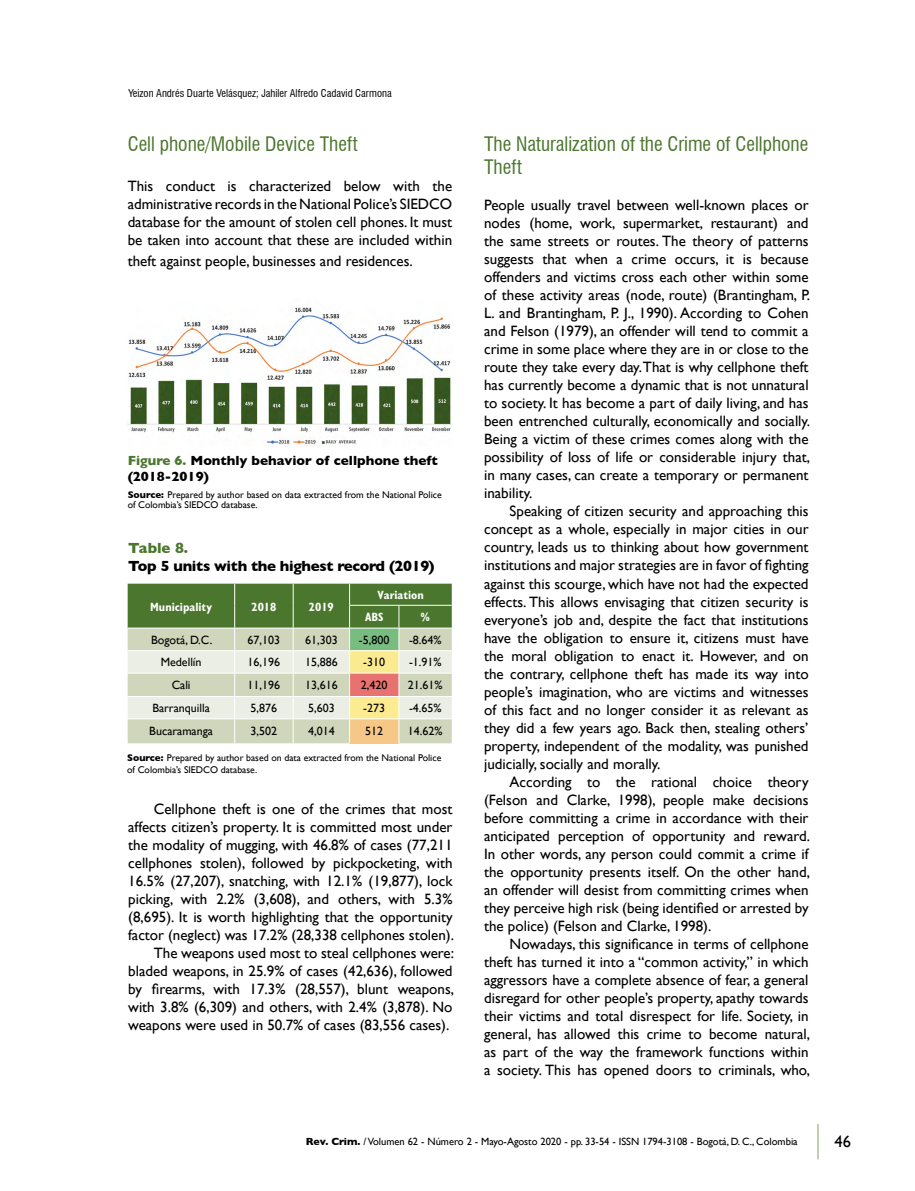
<style>
.page{position:relative;width:915px;height:1191px;background:#fff}
.page>*{position:absolute;margin:0;border:0;box-sizing:border-box;transform-origin:0 0}
.t1{font:condensed 19.5px/23.4px "Swiss 721 BT";color:#4b762d}
.t2{font:16.5px "Gill Sans";color:#000}
.t3{font:15px/18px "Gill Sans";color:#000;text-align:justify}
.t4{font:700 15px "Gill Sans";letter-spacing:-.02em;color:#000}
.t5{font:700 15px "Gill Sans";letter-spacing:-.005em;color:#4b762d}
.t6{font:700 13.5px/16.2px "Gill Sans";color:#000}
.t7{font:12px "Gill Sans";color:#000}
.t8{font:700 condensed 12px/22.2px "Gill Sans";color:#fff}
.t9{font:10.5px "Gill Sans";color:#000}
.t10{font:condensed 10.5px "Swiss 721 BT";color:#000}
.t11{font:9.75px/10.5px "Gill Sans";color:#000}
.s1{color:#4b762d}
.s2{font-weight:700}
</style>
<div class="page">
<hr style="left:816px;top:1124px;width:2px;height:35px;background:#afbf94">
<img style="left:128px;top:307px;width:324px;height:139px">
<svg style="left:128px;top:583px;width:323px;height:160px;background:#b5c19b"></svg>
<p class="t10" style="left:128px;top:87px;width:265px">Yeizon Andrés Duarte Velásquez; Jahiler Alfredo Cadavid Carmona</p>
<h1 class="t1" style="left:128px;top:132px;width:231px">Cell phone/Mobile Device Theft</h1>
<p class="t3" style="left:128px;top:176px;width:326px">This conduct is characterized below with the administrative records in the National Police’s SIEDCO database for the amount of stolen cell phones. It must be taken into account that these are included within</p>
<p class="t3" style="left:128px;top:252px;width:286px">theft against people, businesses and residences.</p>
<p class="t6" style="left:128px;top:452px;width:312px"><span class="s1">Figure 6.</span> Monthly behavior of cellphone theft (2018-2019)</p>
<p class="t11" style="left:128px;top:489px;width:315px"><span class="s2">Source:</span> Prepared by author based on data extracted from the National Police of Colombia’s SIEDCO database.</p>
<p class="t5" style="left:128px;top:535px;width:61px">Table 8.</p>
<p class="t4" style="left:128px;top:553px;width:308px">Top 5 units with the highest record (2019)</p>
<p class="t8" style="left:150px;top:595px;width:63px">Municipality</p>
<p class="t8" style="left:251px;top:595px;width:27px">2018</p>
<p class="t8" style="left:309px;top:595px;width:27px">2019</p>
<p class="t8" style="left:365px;top:584px;width:60px;text-indent:12px">Variation<br>ABS</p>
<p class="t8" style="left:421px;top:606px;width:10px">%</p>
<p class="t7" style="left:151px;top:632px;width:63px">Bogotá, D.C.</p>
<p class="t7" style="left:247px;top:632px;width:34px">67,103</p>
<p class="t7" style="left:305px;top:632px;width:34px">61,303</p>
<p class="t7" style="left:359px;top:632px;width:32px">-5,800</p>
<p class="t7" style="left:409px;top:632px;width:34px">-8.64%</p>
<p class="t7" style="left:161px;top:655px;width:42px">Medellín</p>
<p class="t7" style="left:247px;top:655px;width:34px">16,196</p>
<p class="t7" style="left:305px;top:655px;width:34px">15,886</p>
<p class="t7" style="left:363px;top:655px;width:23px">-310</p>
<p class="t7" style="left:409px;top:655px;width:34px">-1.91%</p>
<p class="t7" style="left:172px;top:678px;width:20px">Cali</p>
<p class="t7" style="left:247px;top:678px;width:34px">11,196</p>
<p class="t7" style="left:305px;top:678px;width:34px">13,616</p>
<p class="t7" style="left:361px;top:678px;width:28px">2,420</p>
<p class="t7" style="left:408px;top:678px;width:36px">21.61%</p>
<p class="t7" style="left:152px;top:700px;width:59px">Barranquilla</p>
<p class="t7" style="left:250px;top:700px;width:28px">5,876</p>
<p class="t7" style="left:308px;top:700px;width:28px">5,603</p>
<p class="t7" style="left:363px;top:700px;width:23px">-273</p>
<p class="t7" style="left:409px;top:700px;width:34px">-4.65%</p>
<p class="t7" style="left:149px;top:724px;width:65px">Bucaramanga</p>
<p class="t7" style="left:250px;top:724px;width:28px">3,502</p>
<p class="t7" style="left:308px;top:724px;width:28px">4,014</p>
<p class="t7" style="left:365px;top:724px;width:19px">512</p>
<p class="t7" style="left:408px;top:724px;width:36px">14.62%</p>
<p class="t11" style="left:127px;top:751px;width:315px;line-height:12px"><span class="s2">Source:</span> Prepared by author based on data extracted from the National Police of Colombia’s SIEDCO database.</p>
<p class="t3" style="left:154px;top:800px;width:300px">Cellphone theft is one of the crimes that most</p>
<p class="t3" style="left:128px;top:818px;width:326px">affects citizen’s property. It is committed most under</p>
<p class="t3" style="left:128px;top:836px;width:326px">the modality of mugging, with 46.8% of cases (77,211</p>
<p class="t3" style="left:128px;top:854px;width:326px">cellphones stolen), followed by pickpocketing, with</p>
<p class="t3" style="left:128px;top:872px;width:326px">16.5% (27,207), snatching, with 12.1% (19,877), lock</p>
<p class="t3" style="left:128px;top:890px;width:326px">picking, with 2.2% (3,608), and others, with 5.3%</p>
<p class="t3" style="left:128px;top:908px;width:326px">(8,695). It is worth highlighting that the opportunity</p>
<p class="t3" style="left:128px;top:926px;width:327px">factor (neglect) was 17.2% (28,338 cellphones stolen).</p>
<p class="t3" style="left:154px;top:944px;width:302px">The weapons used most to steal cellphones were:</p>
<p class="t3" style="left:128px;top:962px;width:326px">bladed weapons, in 25.9% of cases (42,636), followed</p>
<p class="t3" style="left:128px;top:980px;width:327px">by firearms, with 17.3% (28,557), blunt weapons,</p>
<p class="t3" style="left:128px;top:998px;width:326px">with 3.8% (6,309) and others, with 2.4% (3,878). No</p>
<p class="t3" style="left:128px;top:1016px;width:322px">weapons were used in 50.7% of cases (83,556 cases).</p>
<h1 class="t1" style="left:484px;top:132px;width:325px">The Naturalization of the Crime of Cellphone<br>Theft</h1>
<p class="t3" style="left:484px;top:196px;width:327px">People usually travel between well-known places or nodes (home, work, supermarket, restaurant) and the same streets or routes. The theory of patterns suggests that when a crime occurs, it is because offenders and victims cross each other within some of these activity areas (node, route) (Brantingham, P.<br>L. and Brantingham, P. J., 1990). According to Cohen and Felson (1979), an offender will tend to commit a crime in some place where they are in or close to the route they take every day. That is why cellphone theft has currently become a dynamic that is not unnatural to society. It has become a part of daily living, and has been entrenched culturally, economically and socially.<br>Being a victim of these crimes comes along with the possibility of loss of life or considerable injury that, in many cases, can create a temporary or permanent inability.</p>
<p class="t3" style="left:484px;top:502px;width:326px;text-indent:26px">Speaking of citizen security and approaching this concept as a whole, especially in major cities in our country, leads us to thinking about how government institutions and major strategies are in favor of fighting against this scourge, which have not had the expected effects. This allows envisaging that citizen security is everyone’s job and, despite the fact that institutions have the obligation to ensure it, citizens must have the moral obligation to enact it. However, and on the contrary, cellphone theft has made its way into people’s imagination, who are victims and witnesses of this fact and no longer consider it as relevant as they did a few years ago. Back then, stealing others’ property, independent of the modality, was punished judicially, socially and morally.</p>
<p class="t3" style="left:484px;top:772px;width:327px;text-indent:26px">According to the rational choice theory (Felson and Clarke, 1998), people make decisions before committing a crime in accordance with their anticipated perception of opportunity and reward.<br>In other words, any person could commit a crime if the opportunity presents itself. On the other hand, an offender will desist from committing crimes when they perceive high risk (being identified or arrested by the police) (Felson and Clarke, 1998).</p>
<p class="t3" style="left:484px;top:934px;width:327px;text-indent:26px">Nowadays, this significance in terms of cellphone theft has turned it into a “common activity,” in which aggressors have a complete absence of fear, a general disregard for other people’s property, apathy towards their victims and total disrespect for life. Society, in general, has allowed this crime to become natural, as part of the way the framework functions within a society. This has opened doors to criminals, who,</p>
<p class="t9" style="left:306px;top:1135px;width:493px"><span class="s2">Rev. Crim.</span> / Volumen 62 - Número 2 - Mayo-Agosto 2020 - pp. 33-54 - ISSN 1794-3108 - Bogotá, D. C., Colombia</p>
<p class="t2" style="left:834px;top:1131px;width:18px">46</p>
</div>
